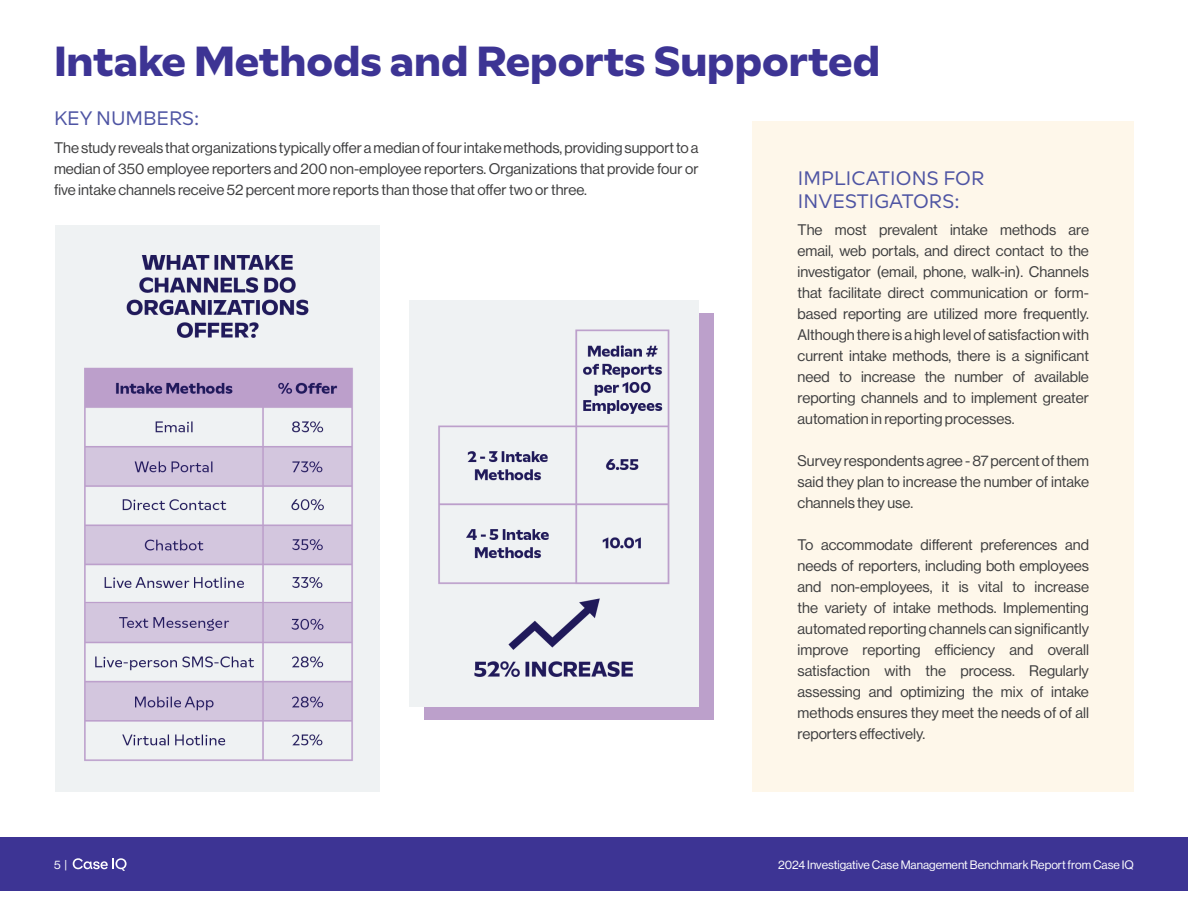
<style>
.page{position:relative;width:1188px;height:918px;background:#fff}
.page>*{position:absolute;margin:0;border:0;box-sizing:border-box;transform-origin:0 0}
.t1{font:700 42px "RB Multima";color:#3d3494}
.t2{font:19.5px/23.4px "RB Multima";letter-spacing:.01em;color:#4e54a3}
.t3{font:15px/21px "N Haas Grotesk DS Pro 55 Rg";color:#3e3e3f;text-align:justify}
.t4{font:12px "N Haas Grotesk DS Pro 55 Rg";color:#fff}
</style>
<div class="page">
<div style="left:0;top:837px;width:1188px;height:54px;background:#3d3494"></div>
<svg style="left:73px;top:858px;width:54px;height:13px"></svg>
<div style="left:424px;top:313px;width:290px;height:406px;background:#bca0cb"></div>
<div style="left:753px;top:121px;width:381px;height:671px;background:#fef7ea"></div>
<img style="left:410px;top:300px;width:289px;height:406px">
<img style="left:56px;top:225px;width:324px;height:567px">
<h1 class="t1" style="left:54px;top:33px;width:828px">Intake Methods and Reports Supported</h1>
<h2 class="t2" style="left:54px;top:106px;width:147px">KEY NUMBERS:</h2>
<p class="t3" style="left:54px;top:137px;width:646px">The study reveals that organizations typically offer a median of four intake methods, providing support to a median of 350 employee reporters and 200 non-employee reporters. Organizations that provide four or five intake channels receive 52 percent more reports than those that offer two or three.</p>
<h2 class="t2" style="left:798px;top:166px;width:188px">IMPLICATIONS FOR<br>INVESTIGATORS:</h2>
<p class="t3" style="left:798px;top:219px;width:293px">The most prevalent intake methods are email, web portals, and direct contact to the investigator (email, phone, walk-in). Channels that facilitate direct communication or form&shy;based reporting are utilized more frequently.<br>Although there is a high level of satisfaction with current intake methods, there is a significant need to increase the number of available reporting channels and to implement greater automation in reporting processes.</p>
<p class="t3" style="left:798px;top:450px;width:293px">Survey respondents agree - 87 percent of them said they plan to increase the number of intake channels they use.</p>
<p class="t3" style="left:798px;top:534px;width:293px">To accommodate different preferences and needs of reporters, including both employees and non-employees, it is vital to increase the variety of intake methods. Implementing automated reporting channels can significantly improve reporting efficiency and overall satisfaction with the process. Regularly assessing and optimizing the mix of intake methods ensures they meet the needs of of all reporters effectively.</p>
<p class="t4" style="left:54px;top:858px;width:15px">5 |</p>
<p class="t4" style="left:778px;top:858px;width:357px">2024 Investigative Case Management Benchmark Report from Case IQ</p>
</div>
